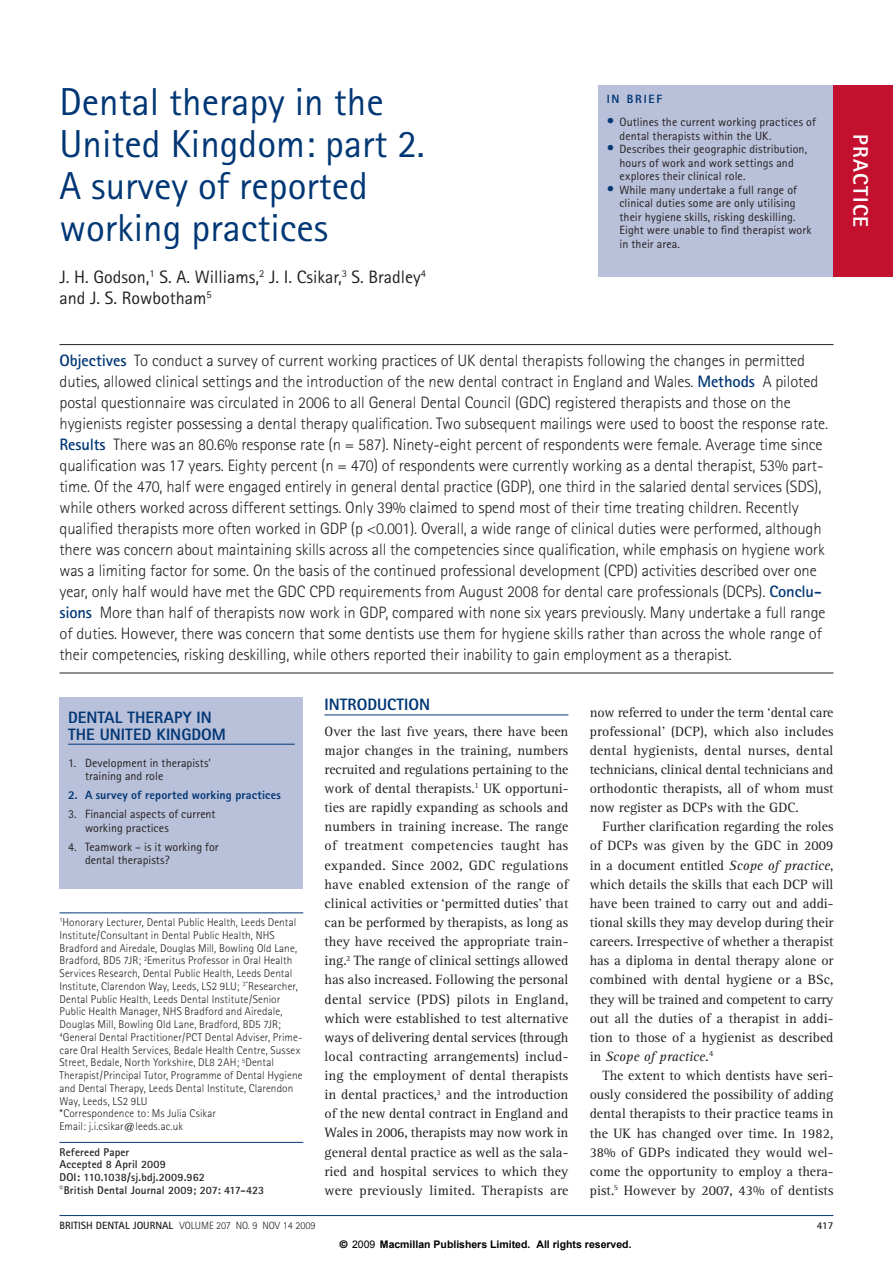
<style>
.page{position:relative;width:893px;height:1263px;background:#fff}
.page>*{position:absolute;margin:0;border:0;box-sizing:border-box;transform-origin:0 0}
.t1{font:39px/42px "Rotis Sans Serif";color:#013775}
.t2{font:800 21px "Rotis Sans Serif";letter-spacing:.055em;color:#fff}
.t3{font:18px/21px "Rotis Sans Serif";color:#231f20}
.t4{font:300 16.5px/21px "Rotis Sans Serif";letter-spacing:-.005em;color:#231f20}
.t5{font:800 16.5px/16.5px "Rotis Sans Serif";color:#013775}
.t6{font:13.95px/19.2px "Rotis Serif";color:#231f20;text-align:justify}
.t7{font:12px/13.5px "Rotis Sans Serif";letter-spacing:.005em;color:#231f20}
.t8{font:800 12px "Rotis Sans Serif";letter-spacing:.015em;color:#013775}
.t9{font:300 11.25px/12.8px "Rotis Sans Serif";letter-spacing:.01em;color:#231f20}
.t10{font:700 11.25px/12.8px "Rotis Sans Serif";letter-spacing:.01em;color:#231f20}
.t11{font:700 10.5px "Arial";color:#000}
.t12{font:300 10.5px "Rotis Sans Serif";color:#231f20}
.t13{font:700 10.5px "Rotis Sans Serif";color:#231f20}
.s1{font-size:15px;color:#013775}
.s2{font-weight:700;color:#013775}
.s3{font-style:italic}
.s4{font-weight:700}
.s5{font-family:"Helvetica"}
.s6{font-weight:400}
</style>
<div class="page">
<hr style="left:325px;top:715px;width:243px;height:1px;background:#013775">
<hr style="left:59px;top:344px;width:774px;height:1px;background:#231f20">
<hr style="left:59px;top:673px;width:774px;height:1px;background:#231f20">
<hr style="left:59px;top:913px;width:244px;height:1px;background:#013775">
<hr style="left:59px;top:1142px;width:244px;height:1px;background:#013775">
<div style="left:598px;top:85px;width:295px;height:191px;background:#b9c0d9"></div>
<div style="left:833px;top:85px;width:60px;height:191px;background:#c3102e"></div>
<div style="left:59px;top:697px;width:244px;height:192px;background:#b9c0d9"></div>
<hr style="left:68px;top:744px;width:227px;height:1px;background:#013775">
<hr style="left:59px;top:1215px;width:774px;height:1px;background:#013775">
<h1 class="t1" style="left:59px;top:85px;width:367px">Dental therapy in the<br>United Kingdom: part 2.<br>A survey of reported working practices</h1>
<p class="t3" style="left:59px;top:268px;width:368px">J. H. Godson,<sup>1</sup> S. A. Williams,<sup>2</sup> J. I. Csikar,<sup>3</sup> S. Bradley<sup>4 </sup>and J. S. Rowbotham<sup>5</sup></p>
<p class="t8" style="left:607px;top:94px;width:57px">IN BRIEF</p>
<p class="t7" style="left:619px;top:117px;width:198px;text-indent:-13px"><span class="s1">•</span> Outlines the current working practices of dental therapists within the UK.</p>
<p class="t7" style="left:619px;top:144px;width:189px;text-indent:-13px"><span class="s1">•</span> Describes their geographic distribution, hours of work and work settings and explores their clinical role.</p>
<p class="t7" style="left:619px;top:184px;width:194px;text-indent:-13px"><span class="s1">•</span> While many undertake a full range of clinical duties some are only utilising their hygiene skills, risking deskilling.<br>Eight were unable to find therapist work in their area.</p>
<h2 class="t2" style="left:868px;top:134px;width:95px;rotate:90deg">PRACTICE</h2>
<p class="t4" style="left:59px;top:352px;width:770px"><span class="s2">Objectives</span> To conduct a survey of current working practices of UK dental therapists following the changes in permitted duties, allowed clinical settings and the introduction of the new dental contract in England and Wales. <span class="s2">Methods</span> A piloted postal questionnaire was circulated in 2006 to all General Dental Council (GDC) registered therapists and those on the hygienists register possessing a dental therapy qualification. Two subsequent mailings were used to boost the response rate.<br><span class="s2">Results</span> There was an 80.6% response rate (n = 587). Ninety-eight percent of respondents were female. Average time since qualification was 17 years. Eighty percent (n = 470) of respondents were currently working as a dental therapist, 53% part&shy;time. Of the 470, half were engaged entirely in general dental practice (GDP), one third in the salaried dental services (SDS), while others worked across different settings. Only 39% claimed to spend most of their time treating children. Recently qualified therapists more often worked in GDP (p &lt;0.001). Overall, a wide range of clinical duties were performed, although there was concern about maintaining skills across all the competencies since qualification, while emphasis on hygiene work was a limiting factor for some. On the basis of the continued professional development (CPD) activities described over one year, only half would have met the GDC CPD requirements from August 2008 for dental care professionals (DCPs). <span class="s2">Conclu&shy;sions</span> More than half of therapists now work in GDP, compared with none six years previously. Many undertake a full range of duties. However, there was concern that some dentists use them for hygiene skills rather than across the whole range of their competencies, risking deskilling, while others reported their inability to gain employment as a therapist.</p>
<p class="t5" style="left:68px;top:711px;width:159px">DENTAL THERAPY IN<br>THE UNITED KINGDOM</p>
<p class="t7" style="left:85px;top:757px;width:128px;text-indent:-17px">1. Development in therapists’ training and role</p>
<p class="t8" style="left:68px;top:791px;width:214px">2. A survey of reported working practices</p>
<p class="t7" style="left:85px;top:808px;width:132px;text-indent:-17px">3. Financial aspects of current working practices</p>
<p class="t7" style="left:85px;top:841px;width:135px;text-indent:-17px">4. Teamwork – is it working for dental therapists?</p>
<p class="t9" style="left:59px;top:917px;width:245px"><sup>1</sup>Honorary Lecturer, Dental Public Health, Leeds Dental Institute/Consultant in Dental Public Health, NHS Bradford and Airedale, Douglas Mill, Bowling Old Lane, Bradford, BD5 7JR; <sup>2</sup>Emeritus Professor in Oral Health Services Research, Dental Public Health, Leeds Dental Institute, Clarendon Way, Leeds, LS2 9LU; <sup>3*</sup>Researcher, Dental Public Health, Leeds Dental Institute/Senior Public Health Manager, NHS Bradford and Airedale, Douglas Mill, Bowling Old Lane, Bradford, BD5 7JR; <sup>4</sup>General Dental Practitioner/PCT Dental Adviser, Prime&shy;care Oral Health Services, Bedale Health Centre, Sussex Street, Bedale, North Yorkshire, DL8 2AH; <sup>5</sup>Dental Therapist/Principal Tutor, Programme of Dental Hygiene and Dental Therapy, Leeds Dental Institute, Clarendon Way, Leeds, LS2 9LU<br>*Correspondence to: Ms Julia Csikar<br>Email: j.i.csikar@leeds.ac.uk</p>
<p class="t10" style="left:59px;top:1146px;width:206px">Refereed Paper<br>Accepted 8 April 2009<br>DOI: 110.1038/sj.bdj.2009.962<br><sup>©</sup>British Dental Journal 2009; 207: 417-423</p>
<p class="t5" style="left:325px;top:698px;width:107px">INTRODUCTION</p>
<p class="t6" style="left:325px;top:723px;width:245px">Over the last five years, there have been major changes in the training, numbers recruited and regulations pertaining to the work of dental therapists.<sup>1</sup> UK opportuni&shy;ties are rapidly expanding as schools and numbers in training increase. The range of treatment competencies taught has expanded. Since 2002, GDC regulations have enabled extension of the range of clinical activities or ‘permitted duties’ that can be performed by therapists, as long as they have received the appropriate train&shy;ing.<sup>2</sup> The range of clinical settings allowed has also increased. Following the personal dental service (PDS) pilots in England, which were established to test alternative ways of delivering dental services (through local contracting arrangements) includ&shy;ing the employment of dental therapists in dental practices,<sup>3</sup> and the introduction of the new dental contract in England and Wales in 2006, therapists may now work in general dental practice as well as the sala&shy;ried and hospital services to which they were previously limited. Therapists are</p>
<p class="t6" style="left:590px;top:704px;width:245px">now referred to under the term ‘dental care professional’ (DCP), which also includes dental hygienists, dental nurses, dental technicians, clinical dental technicians and orthodontic therapists, all of whom must now register as DCPs with the GDC.</p>
<p class="t6" style="left:590px;top:818px;width:245px;text-indent:13px">Further clarification regarding the roles of DCPs was given by the GDC in 2009 in a document entitled <span class="s3">Scope of practice</span>, which details the skills that each DCP will have been trained to carry out and addi&shy;tional skills they may develop during their careers. Irrespective of whether a therapist has a diploma in dental therapy alone or combined with dental hygiene or a BSc, they will be trained and competent to carry out all the duties of a therapist in addi&shy;tion to those of a hygienist as described in <span class="s3">Scope of practice.</span><sup>4</sup></p>
<p class="t6" style="left:590px;top:1067px;width:245px;text-indent:13px">The extent to which dentists have seri&shy;ously considered the possibility of adding dental therapists to their practice teams in the UK has changed over time. In 1982, 38% of GDPs indicated they would wel&shy;come the opportunity to employ a thera&shy;pist.<sup>5</sup> However by 2007, 43% of dentists</p>
<p class="t12" style="left:59px;top:1221px;width:258px"><span class="s4">BRITISH DENTAL JOURNAL</span> VOLUME 207 NO. 9 NOV 14 2009</p>
<p class="t13" style="left:817px;top:1221px;width:18px">417</p>
<p class="t11" style="left:340px;top:1237px;width:293px"><span class="s5">©</span> <span class="s6">2009</span> Macmillan Publishers Limited. All rights reserved.</p>
</div>
